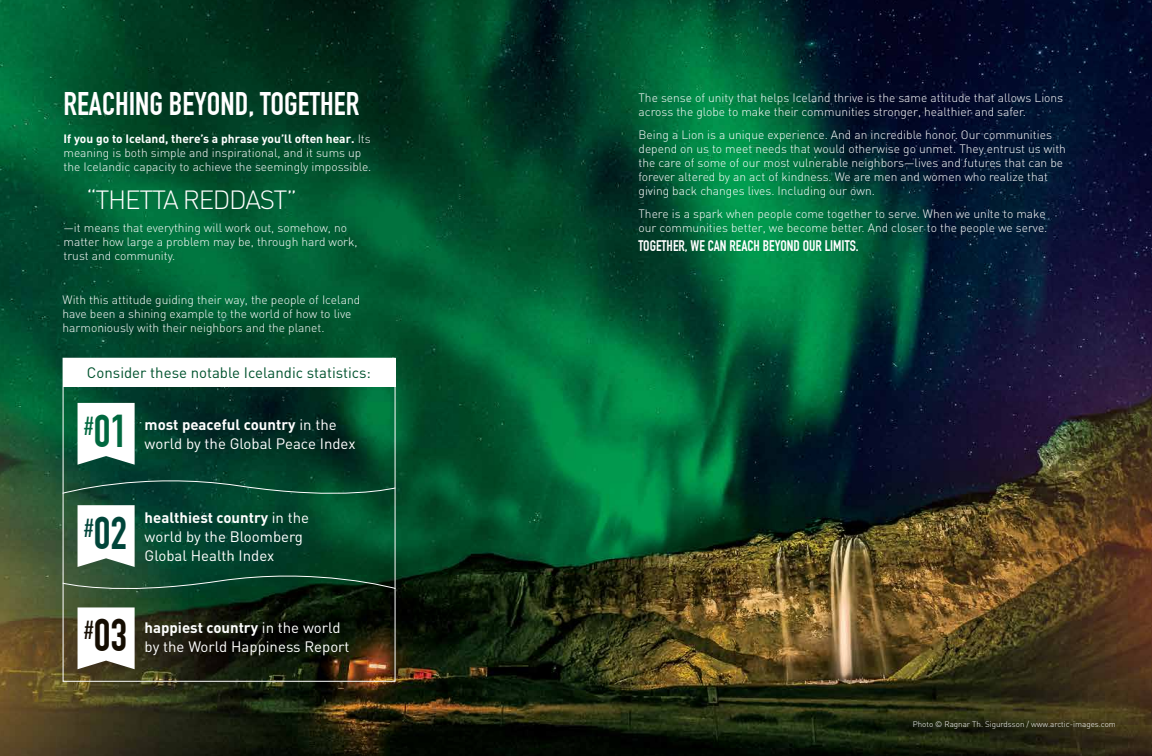
<style>
.page{position:relative;width:1152px;height:756px;background:#fff}
.page>*{position:absolute;margin:0;border:0;box-sizing:border-box;transform-origin:0 0}
.t1{font:700 45px "DIN Condensed";color:#00683f}
.t2{font:700 45px "DIN Condensed";color:#00453a}
.t3{font:700 45px "DIN Condensed";color:#150d02}
.t4{font:700 32px "DIN Condensed";color:#fff}
.t5{font:300 26px "DIN";letter-spacing:-.05em;color:#fff}
.t6{font:15px/19px "DIN";color:#fff}
.t7{font:15px "DIN";color:#00532e}
.t8{font:700 15px "DIN Condensed";color:#fff}
.t9{font:300 12px/14px "DIN";color:#fff}
.t10{font:300 8px "DIN";color:#fff}
.s1{font-weight:700}
</style>
<div class="page">
<img style="left:0;top:0;width:1152px;height:756px">
<svg style="left:78px;top:403px;width:57px;height:62px"></svg>
<svg style="left:78px;top:607px;width:57px;height:62px"></svg>
<div style="left:63px;top:358px;width:332px;height:28px;background:#fff"></div>
<svg style="left:62px;top:471px;width:334px;height:126px"></svg>
<h2 class="t4" style="left:64px;top:85px;width:297px">REACHING BEYOND, TOGETHER</h2>
<p class="t9" style="left:64px;top:131px;width:309px"><span class="s1">If you go to Iceland, there’s a phrase you’ll often hear.</span> Its meaning is both simple and inspirational, and it sums up the Icelandic capacity to achieve the seemingly impossible.</p>
<h3 class="t5" style="left:86px;top:182px;width:213px">“THETTA REDDAST”</h3>
<p class="t9" style="left:64px;top:220px;width:296px">—it means that everything will work out, somehow, no matter how large a problem may be, through hard work, trust and community.</p>
<p class="t9" style="left:63px;top:292px;width:299px">With this attitude guiding their way, the people of Iceland have been a shining example to the world of how to live harmoniously with their neighbors and the planet.</p>
<p class="t7" style="left:87px;top:364px;width:286px">Consider these notable Icelandic statistics:</p>
<h1 class="t1" style="left:84px;top:405px;width:44px"><sup>#</sup>01</h1>
<p class="t6" style="left:145px;top:415px;width:212px"><span class="s1">most peaceful country</span> in the world by the Global Peace Index</p>
<h1 class="t2" style="left:84px;top:507px;width:44px"><sup>#</sup>02</h1>
<p class="t6" style="left:145px;top:509px;width:166px"><span class="s1">healthiest country</span> in the world by the Bloomberg<br>Global Health Index</p>
<h1 class="t3" style="left:84px;top:609px;width:44px"><sup>#</sup>03</h1>
<p class="t6" style="left:145px;top:618px;width:206px"><span class="s1">happiest country</span> in the world by the World Happiness Report</p>
<p class="t9" style="left:639px;top:90px;width:426px">The sense of unity that helps Iceland thrive is the same attitude that allows Lions across the globe to make their communities stronger, healthier and safer.</p>
<p class="t9" style="left:639px;top:127px;width:429px">Being a Lion is a unique experience. And an incredible honor. Our communities depend on us to meet needs that would otherwise go unmet. They entrust us with the care of some of our most vulnerable neighbors—lives and futures that can be forever altered by an act of kindness. We are men and women who realize that giving back changes lives. Including our own.</p>
<p class="t9" style="left:639px;top:206px;width:410px">There is a spark when people come together to serve. When we unite to make our communities better, we become better. And closer to the people we serve.</p>
<p class="t8" style="left:639px;top:237px;width:222px">TOGETHER, WE CAN REACH BEYOND OUR LIMITS.</p>
<p class="t10" style="left:913px;top:718px;width:205px">Photo © Ragnar Th. Sigurdsson / www.arctic-images.com</p>
</div>
